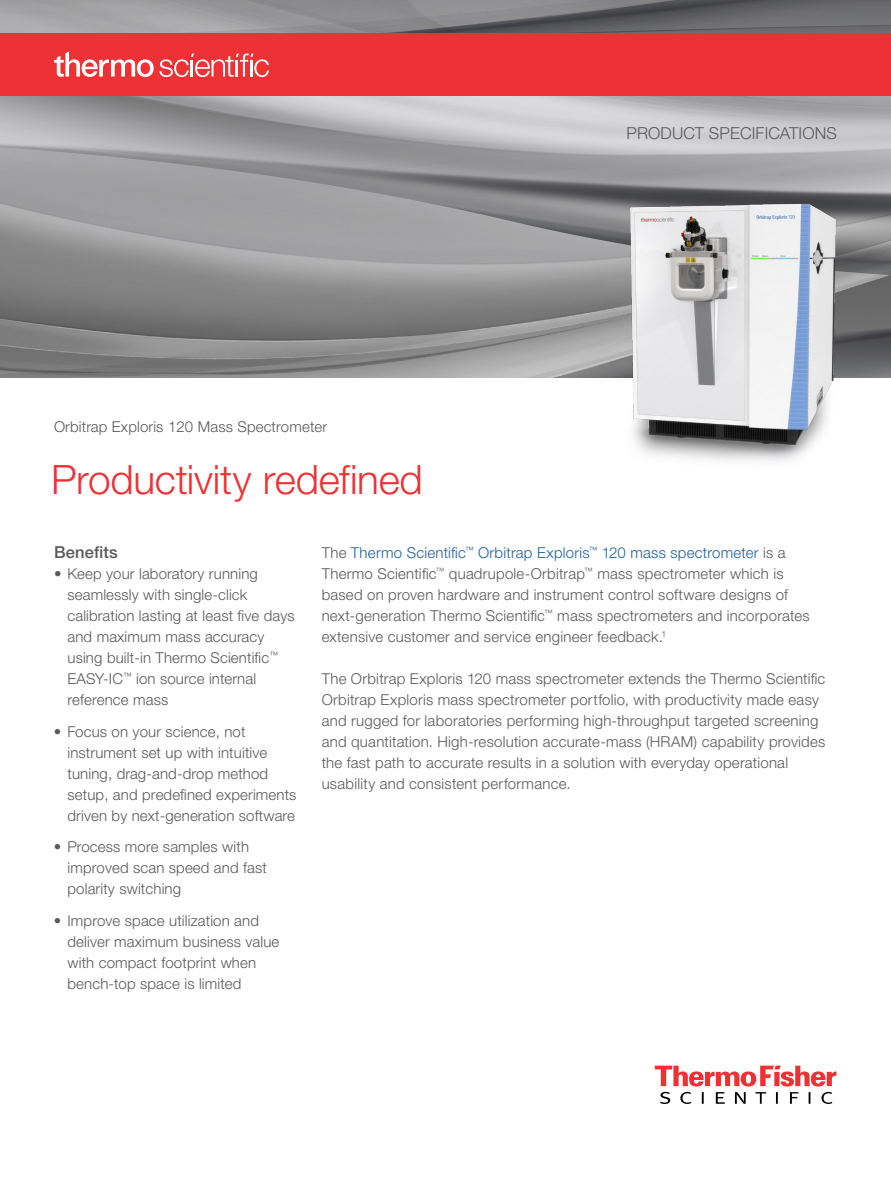
<style>
.page{position:relative;width:891px;height:1188px;background:#fff}
.page>*{position:absolute;margin:0;border:0;box-sizing:border-box;transform-origin:0 0}
.t1{font:300 40.5px "Helvetica Neue LTW1 G";letter-spacing:-.005em;color:#ee3134}
.t2{font:300 16.5px "Helvetica Neue LTW1 G";letter-spacing:.01em;color:#58595b}
.t3{font:500 16.5px "Helvetica Neue LTW1 G";letter-spacing:.01em;color:#58595b}
.t4{font:300 15px/21px "Helvetica Neue LTW1 G";letter-spacing:.01em;color:#58595b}
.s1{color:#215e9e}
</style>
<div class="page">
<img style="left:0;top:0;width:891px;height:378px">
<img style="left:468px;top:170px;width:423px;height:292px">
<svg style="left:655px;top:1066px;width:181px;height:38px"></svg>
<div style="left:0;top:33px;width:891px;height:63px;background:#ee3134"></div>
<svg style="left:54px;top:51px;width:215px;height:26px"></svg>
<p class="t4" style="left:54px;top:416px;width:275px">Orbitrap Exploris 120 Mass Spectrometer</p>
<h1 class="t1" style="left:51px;top:455px;width:373px">Productivity redefined</h1>
<p class="t2" style="left:626px;top:123px;width:212px">PRODUCT SPECIFICATIONS</p>
<p class="t3" style="left:54px;top:542px;width:65px">Benefits</p>
<p class="t4" style="left:67px;top:563px;width:229px;text-indent:-13px">• Keep your laboratory running seamlessly with single-click calibration lasting at least five days and maximum mass accuracy using built-in Thermo Scientific<sup>™<br></sup>EASY-IC<sup>™</sup> ion source internal reference mass</p>
<p class="t4" style="left:67px;top:721px;width:231px;text-indent:-14px">• Focus on your science, not instrument set up with intuitive tuning, drag-and-drop method setup, and predefined experiments driven by next-generation software</p>
<p class="t4" style="left:67px;top:836px;width:201px;text-indent:-14px">• Process more samples with improved scan speed and fast polarity switching</p>
<p class="t4" style="left:67px;top:910px;width:213px;text-indent:-14px">• Improve space utilization and deliver maximum business value with compact footprint when bench-top space is limited</p>
<p class="t4" style="left:322px;top:542px;width:490px">The <span class="s1">Thermo Scientific</span><sup>™</sup> <span class="s1">Orbitrap Exploris</span><sup>™</sup> <span class="s1">120 mass spectrometer</span> is a Thermo Scientific<sup>™</sup> quadrupole-Orbitrap<sup>™</sup> mass spectrometer which is based on proven hardware and instrument control software designs of next-generation Thermo Scientific<sup>™</sup> mass spectrometers and incorporates extensive customer and service engineer feedback.<sup>1</sup></p>
<p class="t4" style="left:322px;top:668px;width:505px">The Orbitrap Exploris 120 mass spectrometer extends the Thermo Scientific Orbitrap Exploris mass spectrometer portfolio, with productivity made easy and rugged for laboratories performing high-throughput targeted screening and quantitation. High-resolution accurate-mass (HRAM) capability provides the fast path to accurate results in a solution with everyday operational usability and consistent performance.</p>
</div>
